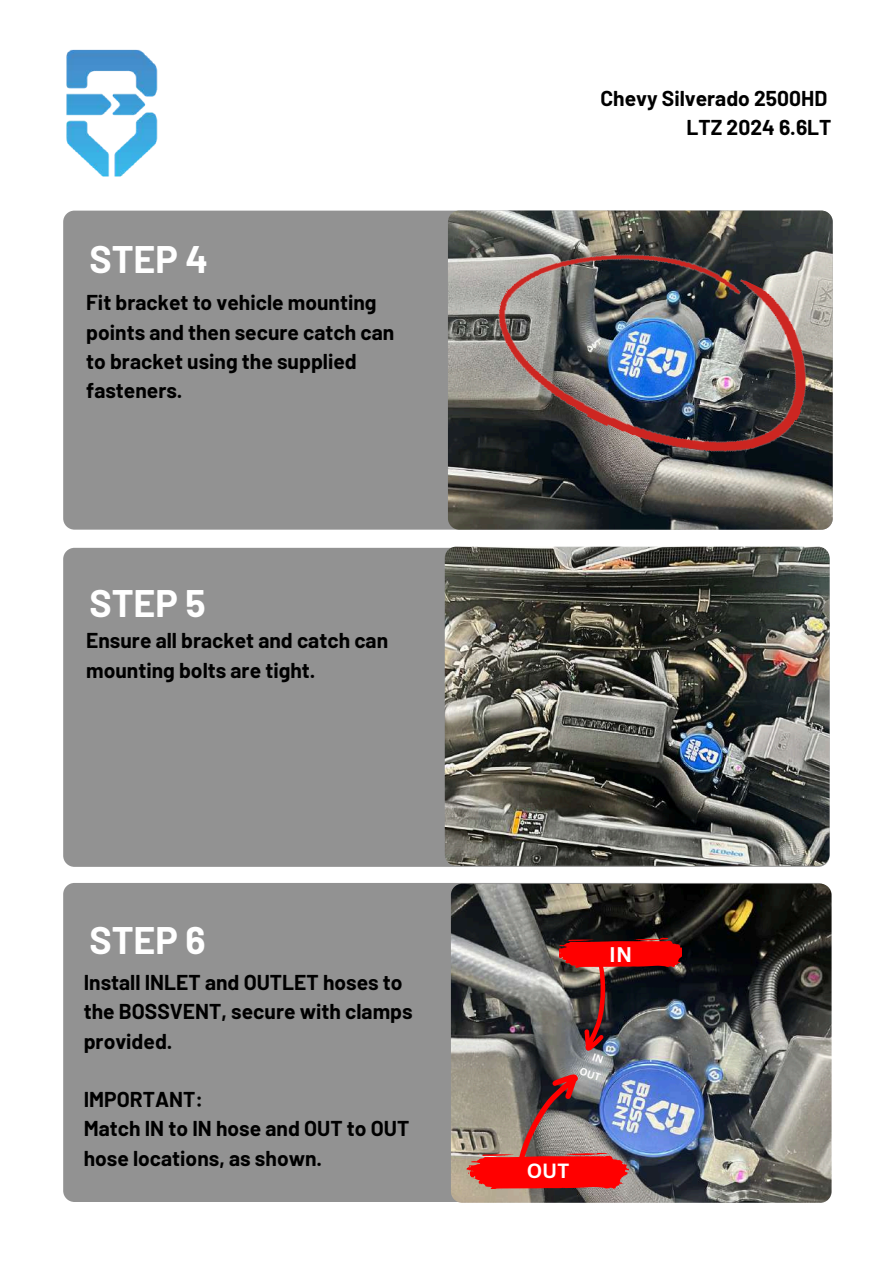
<style>
.page{position:relative;width:894px;height:1264px;background:#fff}
.page>*{position:absolute;margin:0;border:0;box-sizing:border-box;transform-origin:0 0}
.t1{font:700 37.5px "Barlow";color:#fff}
.t2{font:700 21px/29.2px "Barlow";color:#000}
.t3{font:700 20.7px "Canva Sans";color:#fff}
.t4{font:700 19.95px "Canva Sans";color:#fff}
.t5{font:700 10.2px/17.4px "Canva Sans";color:#fff;text-align:center}
</style>
<div class="page">
<div style="left:63px;top:883px;width:766px;height:318px;background:#929292;border-radius:11px"></div>
<div style="left:63px;top:548px;width:766px;height:318px;background:#929292;border-radius:11px"></div>
<div style="left:63px;top:211px;width:769px;height:318px;background:#929292;border-radius:11px"></div>
<img style="left:66px;top:49px;width:92px;height:128px">
<img style="left:444px;top:546px;width:385px;height:319px;border-radius:11px">
<img style="left:448px;top:211px;width:384px;height:318px;border-radius:11px">
<img style="left:472px;top:210px;width:361px;height:289px">
<img style="left:451px;top:883px;width:380px;height:319px;border-radius:11px">
<img style="left:466px;top:1067px;width:162px;height:121px">
<img style="left:559px;top:937px;width:122px;height:117px">
<h1 class="t1" style="left:89px;top:235px;width:120px">STEP 4</h1>
<p class="t2" style="left:86px;top:287px;width:309px">Fit bracket to vehicle mounting points and then secure catch can to bracket using the supplied fasteners.</p>
<h1 class="t1" style="left:89px;top:579px;width:118px">STEP 5</h1>
<p class="t2" style="left:86px;top:625px;width:303px">Ensure all bracket and catch can mounting bolts are tight.</p>
<h1 class="t1" style="left:89px;top:916px;width:118px">STEP 6</h1>
<p class="t2" style="left:84px;top:967px;width:330px">Install INLET and OUTLET hoses to the BOSSVENT, secure with clamps provided.</p>
<p class="t2" style="left:84px;top:1084px;width:327px">IMPORTANT:<br>Match IN to IN hose and OUT to OUT hose locations, as shown.</p>
<p class="t2" style="left:600px;top:83px;width:232px;text-align:right">Chevy Silverado 2500HD<br>LTZ 2024 6.6LT</p>
<p class="t3" style="left:609px;top:939px;width:24px">IN</p>
<p class="t5" style="left:588px;top:1045px;width:23px;rotate:18deg">IN<br>OUT</p>
<p class="t4" style="left:526px;top:1156px;width:44px">OUT</p>
</div>
